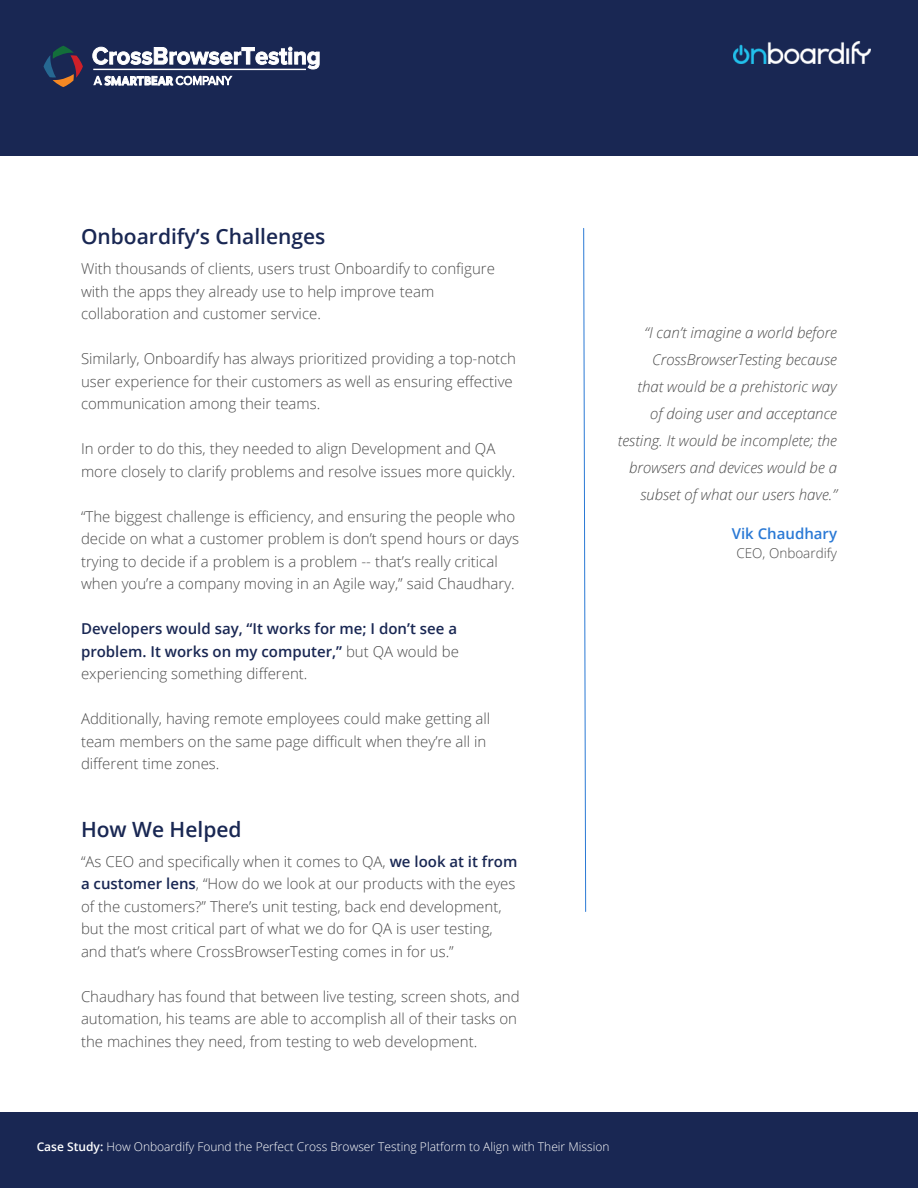
<style>
.page{position:relative;width:918px;height:1188px;background:#fff}
.page>*{position:absolute;margin:0;border:0;box-sizing:border-box;transform-origin:0 0}
.t1{font:600 21px "Open Sans";color:#192753}
.t2{font:300 15px/22.5px "Open Sans";color:#4c4c4c}
.t3{font:italic 300 15px/27px "Open Sans";color:#4c4c4c;text-align:right}
.t4{font:600 15px/22.5px "Open Sans";color:#192753}
.t5{font:600 15px "Open Sans";color:#2a79d5}
.t6{font:300 13.5px "Open Sans";color:#4c4c4c}
.t7{font:300 12px "Open Sans";color:#fff}
.s1{font-weight:300;color:#4c4c4c}
.s2{font-weight:600;color:#192753}
.s3{font-weight:600}
</style>
<div class="page">
<div style="left:0;top:0;width:918px;height:156px;background:#192753"></div>
<svg style="left:44px;top:46px;width:39px;height:41px"></svg>
<svg style="left:92px;top:47px;width:228px;height:39px"></svg>
<svg style="left:583px;top:228px;width:3px;height:684px"></svg>
<img style="left:733px;top:41px;width:138px;height:23px">
<div style="left:0;top:1112px;width:918px;height:76px;background:#192753"></div>
<p class="t1" style="left:81px;top:222px;width:246px">Onboardify’s Challenges</p>
<p class="t2" style="left:81px;top:257px;width:415px">With thousands of clients, users trust Onboardify to configure with the apps they already use to help improve team collaboration and customer service.</p>
<p class="t2" style="left:81px;top:347px;width:437px">Similarly, Onboardify has always prioritized providing a top-notch user experience for their customers as well as ensuring effective communication among their teams.</p>
<p class="t2" style="left:81px;top:437px;width:436px">In order to do this, they needed to align Development and QA more closely to clarify problems and resolve issues more quickly.</p>
<p class="t2" style="left:81px;top:505px;width:440px">“The biggest challenge is efficiency, and ensuring the people who decide on what a customer problem is don’t spend hours or days trying to decide if a problem is a problem -- that’s really critical when you’re a company moving in an Agile way,” said Chaudhary.</p>
<p class="t4" style="left:81px;top:617px;width:379px">Developers would say, “It works for me; I don’t see a problem. It works on my computer,” <span class="s1">but QA would be experiencing something different.</span></p>
<p class="t2" style="left:81px;top:707px;width:411px">Additionally, having remote employees could make getting all team members on the same page difficult when they’re all in different time zones.</p>
<p class="t1" style="left:81px;top:815px;width:162px">How We Helped</p>
<p class="t2" style="left:81px;top:850px;width:438px">“As CEO and specifically when it comes to QA, <span class="s2">we look at it from a customer lens</span>, “How do we look at our products with the eyes of the customers?” There’s unit testing, back end development, but the most critical part of what we do for QA is user testing, and that’s where CrossBrowserTesting comes in for us.”</p>
<p class="t2" style="left:81px;top:985px;width:440px">Chaudhary has found that between live testing, screen shots, and automation, his teams are able to accomplish all of their tasks on the machines they need, from testing to web development.</p>
<p class="t3" style="left:618px;top:318px;width:221px">“I can’t imagine a world before<br>CrossBrowserTesting because<br>that would be a prehistoric way<br>of doing user and acceptance testing. It would be incomplete; the browsers and devices would be a subset of what our users have.”</p>
<p class="t5" style="left:732px;top:523px;width:107px">Vik Chaudhary</p>
<p class="t6" style="left:736px;top:544px;width:102px">CEO, Onboardify</p>
<p class="t7" style="left:37px;top:1139px;width:574px"><span class="s3">Case Study:</span> How Onboardify Found the Perfect Cross Browser Testing Platform to Align with Their Mission</p>
</div>
